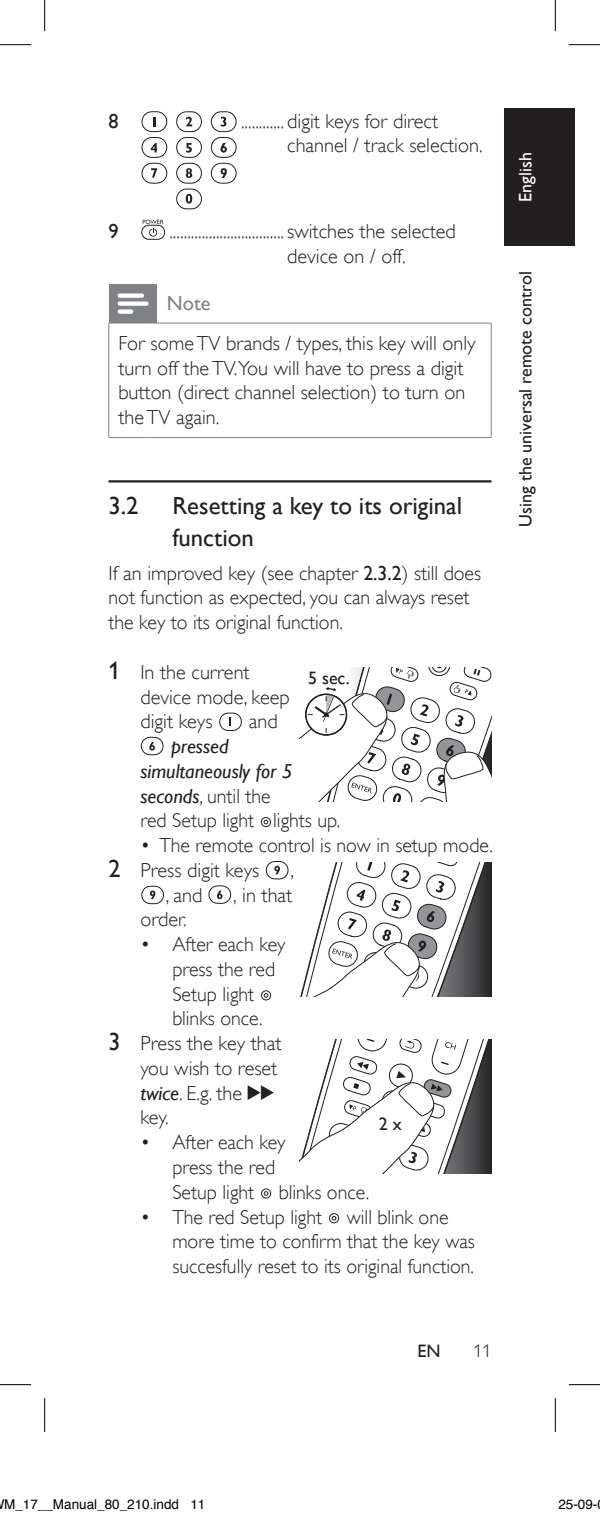
<style>
.page{position:relative;width:600px;height:1516px;background:#fff}
.page>*{position:absolute;margin:0;border:0;box-sizing:border-box;transform-origin:0 0}
.t1{font:24.75px/31.5px "Gill Sans Alt One WGL";color:#231f20}
.t2{font:20.25px/24.8px "Gill Sans Alt One WGL Light";color:#231f20}
.t3{font:italic 20.25px/24.8px "Gill Sans Alt One WGL";color:#231f20}
.t4{font:20.25px "Gill Sans Alt One WGL";color:#231f20}
.t5{font:18px "Gill Sans Alt One WGL";color:#231f20}
.t6{font:18px "Gill Sans Alt One WGL";color:#fff}
.t7{font:18px "Gill Sans Alt One WGL Light";color:#231f20}
.t8{font:13.5px "Helvetica";color:#000}
.s1{font-family:"Gill Sans Alt One WGL";color:#808285}
.s2{font-family:"Gill Sans Alt One WGL"}
.s3{font-family:"Gill Sans Alt One WGL";font-size:24.75px}
.s4{font-family:"Gill Sans Alt One WGL Light";font-style:normal}
.s5{font-family:"Gill Sans Alt One WGL";font-style:italic}
.s6{font-family:"Audio Four 4"}
</style>
<div class="page">
<div style="left:504px;top:108px;width:70px;height:138px;background:#231f20"></div>
<hr style="left:108px;top:480px;width:383px;height:2px;background:#231f20">
<svg style="left:141px;top:111px;width:96px;height:129px"></svg>
<hr style="left:108px;top:323px;width:40px;height:1px;background:#808285">
<hr style="left:108px;top:323px;width:1px;height:114px;background:#808285">
<hr style="left:148px;top:323px;width:343px;height:1px;background:#808285">
<hr style="left:490px;top:323px;width:1px;height:114px;background:#808285">
<hr style="left:108px;top:437px;width:40px;height:1px;background:#808285">
<hr style="left:148px;top:437px;width:343px;height:1px;background:#808285">
<div style="left:109px;top:284px;width:48px;height:38px;background:#808285"></div>
<svg style="left:118px;top:293px;width:30px;height:21px"></svg>
<svg style="left:219px;top:712px;width:23px;height:19px"></svg>
<svg style="left:140px;top:736px;width:24px;height:20px"></svg>
<svg style="left:260px;top:817px;width:11px;height:11px"></svg>
<svg style="left:265px;top:861px;width:24px;height:19px"></svg>
<svg style="left:300px;top:862px;width:191px;height:134px"></svg>
<svg style="left:141px;top:885px;width:23px;height:19px"></svg>
<svg style="left:208px;top:885px;width:24px;height:19px"></svg>
<svg style="left:261px;top:990px;width:11px;height:11px"></svg>
<svg style="left:300px;top:1039px;width:191px;height:134px"></svg>
<svg style="left:261px;top:1188px;width:11px;height:11px"></svg>
<svg style="left:328px;top:1213px;width:12px;height:11px"></svg>
<svg style="left:300px;top:667px;width:191px;height:134px"></svg>
<hr style="left:0;top:44px;width:31px;height:1px;background:#000">
<hr style="left:568px;top:44px;width:32px;height:1px;background:#000">
<hr style="left:0;top:1384px;width:31px;height:1px;background:#000">
<hr style="left:568px;top:1384px;width:32px;height:1px;background:#000">
<hr style="left:44px;top:0;width:1px;height:31px;background:#000">
<hr style="left:44px;top:1398px;width:1px;height:33px;background:#000">
<hr style="left:555px;top:0;width:1px;height:31px;background:#000">
<hr style="left:555px;top:1398px;width:1px;height:33px;background:#000">
<p class="t4" style="left:108px;top:107px;width:12px">8</p>
<p class="t2" style="left:287px;top:108px;width:197px;text-indent:-46px">............ digit keys for direct channel / track selection.</p>
<p class="t4" style="left:108px;top:217px;width:12px">9</p>
<p class="t2" style="left:287px;top:219px;width:170px;text-indent:-118px">................................switches the selected device on / off.</p>
<p class="t2" style="left:118px;top:283px;width:358px;line-height:40.1px;text-indent:49px"><span class="s1">Note<br></span>For someTV brands / types, this key will only</p>
<p class="t2" style="left:118px;top:355px;width:348px;text-align:justify">turn off theTV.You will have to press a digit button (direct channel selection) to turn on theTV again.</p>
<p class="t1" style="left:108px;top:490px;width:32px">3.2</p>
<p class="t1" style="left:172px;top:490px;width:291px">Resetting a key to its original function</p>
<p class="t2" style="left:108px;top:560px;width:374px">If an improved key (see chapter <span class="s2">2.3.2</span>) still does not function as expected, you can always reset the key to its original function.</p>
<p class="t2" style="left:140px;top:659px;width:151px;text-indent:-32px"><span class="s3">1</span> In the current device mode, keep digit keys</p>
<p class="t5" style="left:308px;top:665px;width:43px">5 sec.</p>
<p class="t2" style="left:249px;top:709px;width:30px">and</p>
<p class="t3" style="left:140px;top:733px;width:201px;text-indent:31px">pressed simultaneously for 5 seconds<span class="s4">, until the<br>red Setup light lights up.</span></p>
<p class="t2" style="left:108px;top:833px;width:386px;text-indent:32px">• The remote control is now in setup mode.<br><span class="s3">2</span> Press digit keys</p>
<p class="t2" style="left:290px;top:857px;width:5px">,</p>
<p class="t2" style="left:166px;top:882px;width:38px">, and</p>
<p class="t2" style="left:233px;top:882px;width:61px">, in that</p>
<p class="t2" style="left:140px;top:907px;width:48px">order.</p>
<p class="t2" style="left:140px;top:932px;width:147px">• After each key</p>
<p class="t2" style="left:172px;top:956px;width:104px">press the red</p>
<p class="t2" style="left:172px;top:981px;width:83px">Setup light</p>
<p class="t2" style="left:172px;top:1006px;width:92px">blinks once.</p>
<p class="t2" style="left:108px;top:1031px;width:175px"><span class="s3">3</span> Press the key that</p>
<p class="t2" style="left:140px;top:1055px;width:138px">you wish to reset</p>
<p class="t2" style="left:140px;top:1080px;width:136px"><span class="s5">twice</span>. E.g. the <span class="s6">22</span></p>
<p class="t2" style="left:140px;top:1105px;width:30px">key.</p>
<p class="t2" style="left:172px;top:1130px;width:198px;text-indent:-32px">• After each key<br>press the red<br>Setup light blinks once.</p>
<p class="t2" style="left:172px;top:1204px;width:304px;text-indent:-32px">• The red Setup light will blink one more time to confirm that the key was succesfully reset to its original function.</p>
<p class="t5" style="left:379px;top:1111px;width:25px">2 x</p>
<p class="t5" style="left:417px;top:1338px;width:25px">EN</p>
<p class="t7" style="left:473px;top:1339px;width:19px">11</p>
<p class="t6" style="left:512px;top:202px;width:51px;rotate:-90deg">English</p>
<p class="t5" style="left:512px;top:526px;width:256px;rotate:-90deg">Using the universal remote control</p>
<p class="t8" style="left:4px;top:1493px;width:203px">M_17__Manual_80_210.indd 11</p>
<p class="t8" style="left:558px;top:1493px;width:41px">25-09-</p>
</div>
